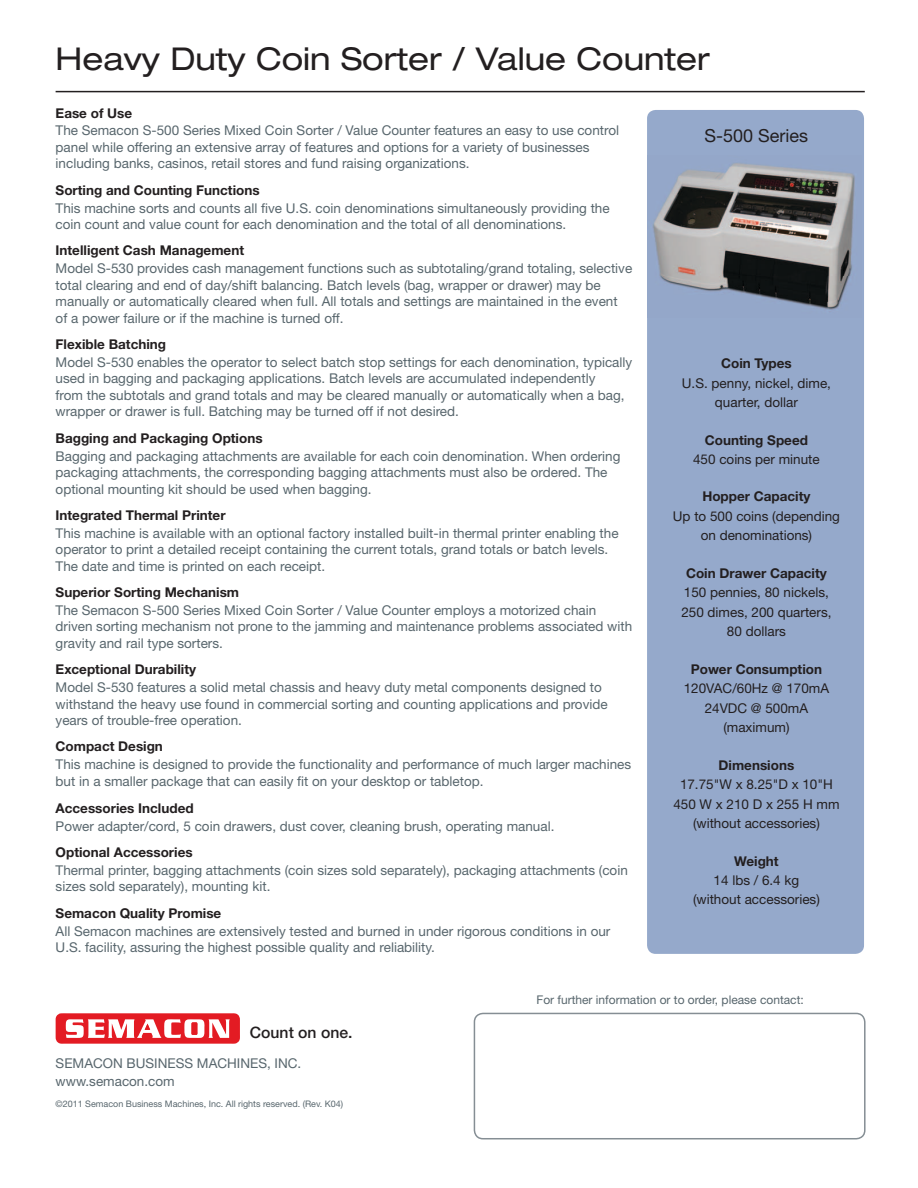
<style>
.page{position:relative;width:918px;height:1188px;background:#fff}
.page>*{position:absolute;margin:0;border:0;box-sizing:border-box;transform-origin:0 0}
.t1{font:expanded 31.5px "Helvetica Neue";color:#231f20}
.t2{font:18px "Helvetica Neue";color:#231f20}
.t3{font:500 15.75px "Helvetica Neue";color:#231f20}
.t4{font:13.5px/16.5px "Helvetica Neue";color:#58666d}
.t5{font:700 13.5px "Helvetica Neue";color:#231f20}
.t6{font:13.5px/19.5px "Helvetica Neue";color:#231f20;text-align:center}
.t7{font:12px "Helvetica Neue";color:#58666d}
.t8{font:9px "Helvetica Neue";color:#58666d}
</style>
<div class="page">
<div style="left:647px;top:110px;width:217px;height:844px;background:#95a9cb;border-radius:9px"></div>
<svg style="left:56px;top:1013px;width:184px;height:31px"></svg>
<div style="left:474px;top:1013px;width:392px;height:126px;border:1px solid #858e94;border-radius:9px"></div>
<hr style="left:56px;top:91px;width:809px;height:1px;background:#231f20">
<img style="left:653px;top:163px;width:202px;height:147px">
<h1 class="t1" style="left:56px;top:47px;width:656px">Heavy Duty Coin Sorter / Value Counter</h1>
<p class="t5" style="left:56px;top:108px;width:78px">Ease of Use</p>
<p class="t4" style="left:56px;top:124px;width:565px">The Semacon S-500 Series Mixed Coin Sorter / Value Counter features an easy to use control panel while offering an extensive array of features and options for a variety of businesses including banks, casinos, retail stores and fund raising organizations.</p>
<p class="t5" style="left:56px;top:185px;width:206px">Sorting and Counting Functions</p>
<p class="t4" style="left:56px;top:201px;width:556px">This machine sorts and counts all five U.S. coin denominations simultaneously providing the coin count and value count for each denomination and the total of all denominations.</p>
<p class="t5" style="left:56px;top:246px;width:190px">Intelligent Cash Management</p>
<p class="t4" style="left:56px;top:262px;width:578px">Model S-530 provides cash management functions such as subtotaling/grand totaling, selective total clearing and end of day/shift balancing. Batch levels (bag, wrapper or drawer) may be manually or automatically cleared when full. All totals and settings are maintained in the event of a power failure or if the machine is turned off.</p>
<p class="t5" style="left:56px;top:339px;width:112px">Flexible Batching</p>
<p class="t4" style="left:56px;top:355px;width:578px">Model S-530 enables the operator to select batch stop settings for each denomination, typically used in bagging and packaging applications. Batch levels are accumulated independently<br>from the subtotals and grand totals and may be cleared manually or automatically when a bag, wrapper or drawer is full. Batching may be turned off if not desired.</p>
<p class="t5" style="left:56px;top:433px;width:209px">Bagging and Packaging Options</p>
<p class="t4" style="left:56px;top:449px;width:566px">Bagging and packaging attachments are available for each coin denomination. When ordering packaging attachments, the corresponding bagging attachments must also be ordered. The optional mounting kit should be used when bagging.</p>
<p class="t5" style="left:56px;top:510px;width:172px">Integrated Thermal Printer</p>
<p class="t4" style="left:56px;top:526px;width:565px">This machine is available with an optional factory installed built-in thermal printer enabling the operator to print a detailed receipt containing the current totals, grand totals or batch levels.<br>The date and time is printed on each receipt.</p>
<p class="t5" style="left:56px;top:587px;width:185px">Superior Sorting Mechanism</p>
<p class="t4" style="left:56px;top:603px;width:578px">The Semacon S-500 Series Mixed Coin Sorter / Value Counter employs a motorized chain driven sorting mechanism not prone to the jamming and maintenance problems associated with gravity and rail type sorters.</p>
<p class="t5" style="left:56px;top:664px;width:142px">Exceptional Durability</p>
<p class="t4" style="left:56px;top:680px;width:554px">Model S-530 features a solid metal chassis and heavy duty metal components designed to withstand the heavy use found in commercial sorting and counting applications and provide years of trouble-free operation.</p>
<p class="t5" style="left:56px;top:742px;width:109px">Compact Design</p>
<p class="t4" style="left:56px;top:757px;width:577px">This machine is designed to provide the functionality and performance of much larger machines but in a smaller package that can easily fit on your desktop or tabletop.</p>
<p class="t5" style="left:56px;top:803px;width:140px">Accessories Included</p>
<p class="t4" style="left:56px;top:819px;width:500px">Power adapter/cord, 5 coin drawers, dust cover, cleaning brush, operating manual.</p>
<p class="t5" style="left:56px;top:847px;width:139px">Optional Accessories</p>
<p class="t4" style="left:56px;top:863px;width:574px">Thermal printer, bagging attachments (coin sizes sold separately), packaging attachments (coin sizes sold separately), mounting kit.</p>
<p class="t5" style="left:56px;top:908px;width:167px">Semacon Quality Promise</p>
<p class="t4" style="left:56px;top:924px;width:556px">All Semacon machines are extensively tested and burned in under rigorous conditions in our<br>U.S. facility, assuring the highest possible quality and reliability.</p>
<h2 class="t2" style="left:705px;top:129px;width:105px">S-500 Series</h2>
<p class="t5" style="left:721px;top:358px;width:72px">Coin Types</p>
<p class="t6" style="left:682px;top:374px;width:151px">U.S. penny, nickel, dime, quarter, dollar</p>
<p class="t5" style="left:705px;top:435px;width:105px">Counting Speed</p>
<p class="t6" style="left:693px;top:451px;width:128px">450 coins per minute</p>
<p class="t5" style="left:702px;top:492px;width:110px">Hopper Capacity</p>
<p class="t6" style="left:673px;top:508px;width:169px">Up to 500 coins (depending on denominations)</p>
<p class="t5" style="left:686px;top:568px;width:142px">Coin Drawer Capacity</p>
<p class="t6" style="left:681px;top:584px;width:152px">150 pennies, 80 nickels,<br>250 dimes, 200 quarters,<br>80 dollars</p>
<p class="t5" style="left:691px;top:664px;width:133px">Power Consumption</p>
<p class="t6" style="left:684px;top:680px;width:147px">120VAC/60Hz @ 170mA<br>24VDC @ 500mA (maximum)</p>
<p class="t5" style="left:719px;top:760px;width:77px">Dimensions</p>
<p class="t6" style="left:673px;top:776px;width:168px">17.75"W x 8.25"D x 10"H<br>450 W x 210 D x 255 H mm (without accessories)</p>
<p class="t5" style="left:734px;top:856px;width:46px">Weight</p>
<p class="t6" style="left:693px;top:872px;width:128px">14 lbs / 6.4 kg (without accessories)</p>
<p class="t3" style="left:250px;top:1026px;width:104px">Count on one.</p>
<p class="t4" style="left:56px;top:1055px;width:247px;line-height:18px">SEMACON BUSINESS MACHINES, INC. www.semacon.com</p>
<p class="t8" style="left:56px;top:1101px;width:289px">©2011 Semacon Business Machines, Inc. All rights reserved. (Rev. K04)</p>
<p class="t7" style="left:536px;top:996px;width:269px">For further information or to order, please contact:</p>
</div>
